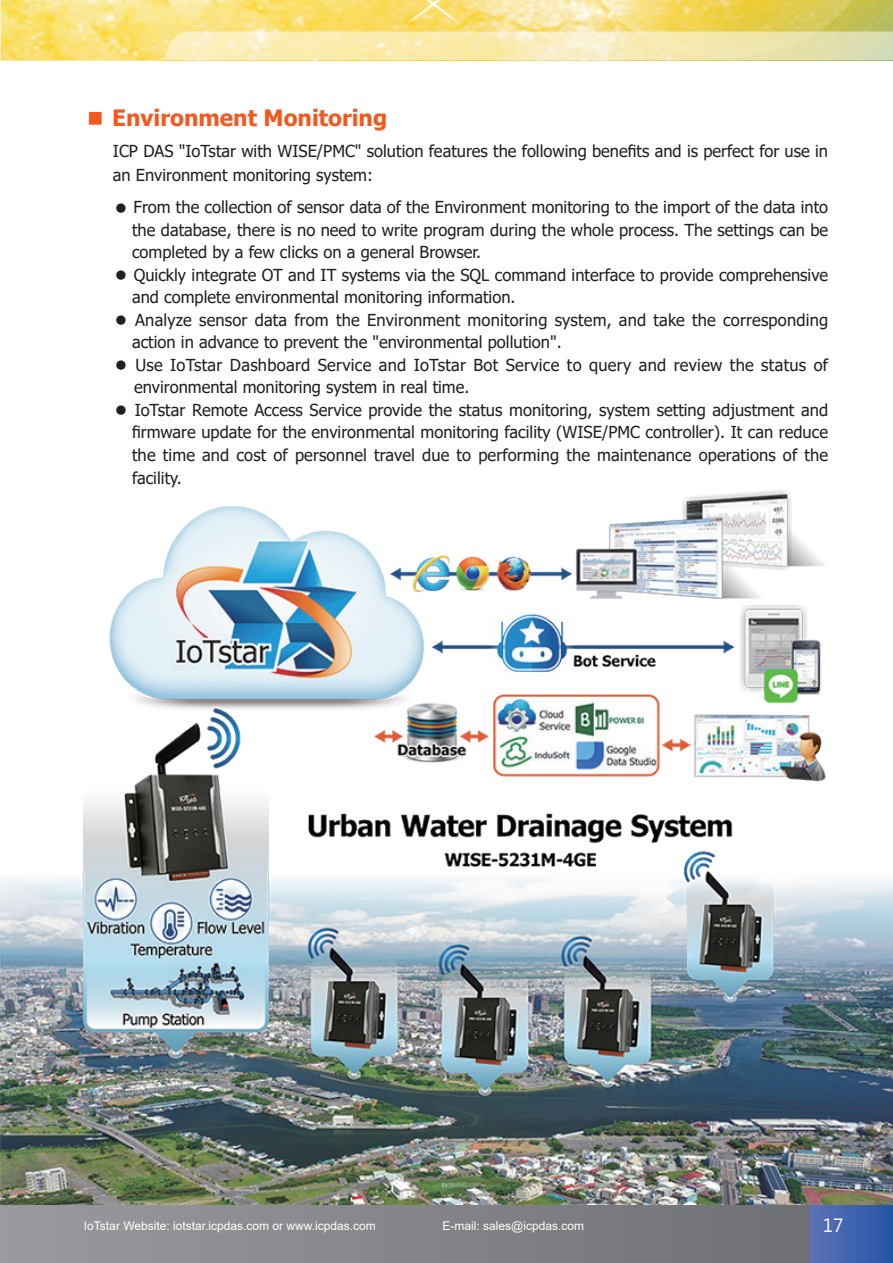
<style>
.page{position:relative;width:893px;height:1263px;background:#fff}
.page>*{position:absolute;margin:0;border:0;box-sizing:border-box;transform-origin:0 0}
.t1{font:700 22.5px "Tahoma";color:#f15921}
.t2{font:18px "Microsoft Jheng Hei";color:#fff}
.t3{font:16.5px/22.5px "Tahoma";color:#231f20}
.t4{font:12px "Arial";color:#fff}
</style>
<div class="page">
<div style="left:810px;top:1205px;width:83px;height:58px;background:linear-gradient(to right,#5d72b7,#2356a6)"></div>
<div style="left:0;top:1205px;width:810px;height:58px;background:linear-gradient(to right,#999b9e,#6f7073)"></div>
<svg style="left:0;top:0;width:893px;height:61px;background:#f4e18b"></svg>
<img style="left:0;top:490px;width:893px;height:715px">
<h1 class="t1" style="left:112px;top:102px;width:276px">Environment Monitoring</h1>
<p class="t3" style="left:113px;top:141px;width:717px;line-height:23.2px">ICP DAS "IoTstar with WISE/PMC" solution features the following benefits and is perfect for use in an Environment monitoring system:</p>
<p class="t3" style="left:132px;top:197px;width:698px">From the collection of sensor data of the Environment monitoring to the import of the data into the database, there is no need to write program during the whole process. The settings can be completed by a few clicks on a general Browser.<br>Quickly integrate OT and IT systems via the SQL command interface to provide comprehensive and complete environmental monitoring information.<br>Analyze sensor data from the Environment monitoring system, and take the corresponding action in advance to prevent the "environmental pollution".<br>Use IoTstar Dashboard Service and IoTstar Bot Service to query and review the status of environmental monitoring system in real time.<br>IoTstar Remote Access Service provide the status monitoring, system setting adjustment and firmware update for the environmental monitoring facility (WISE/PMC controller). It can reduce the time and cost of personnel travel due to performing the maintenance operations of the facility.</p>
<p class="t4" style="left:84px;top:1217px;width:293px">IoTstar Website: iotstar.icpdas.com or www.icpdas.com</p>
<p class="t4" style="left:443px;top:1217px;width:143px">E-mail: sales@icpdas.com</p>
<p class="t2" style="left:823px;top:1214px;width:22px">17</p>
</div>
